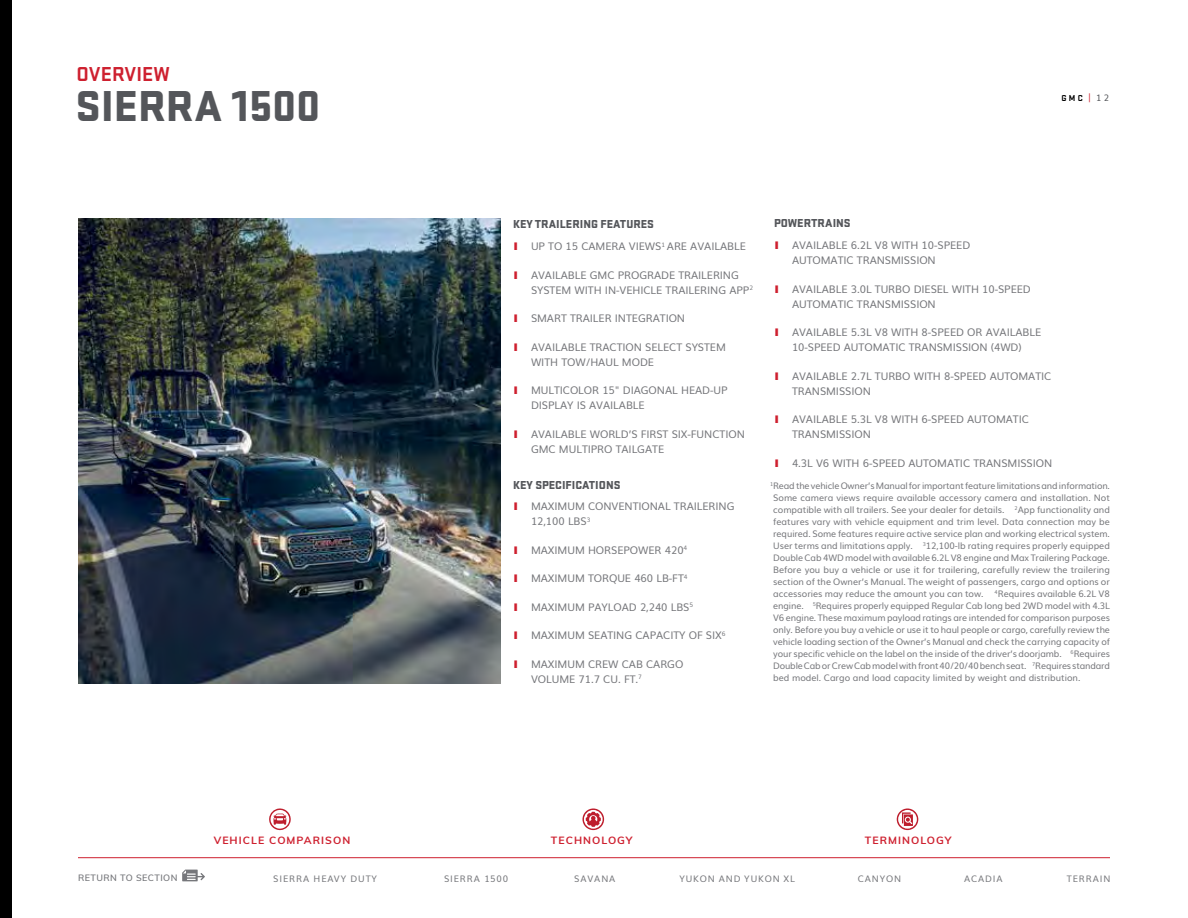
<style>
.page{position:relative;width:1188px;height:918px;background:#fff}
.page>*{position:absolute;margin:0;border:0;box-sizing:border-box;transform-origin:0 0}
.t1{font:900 45px "Stratum GMC";color:#54565a}
.t2{font:700 21px "Stratum GMC";color:#ce202f}
.t3{font:900 12px "Stratum GMC";color:#54565a}
.t4{font:10.5px/15px "Muli";letter-spacing:-.005em;color:#76777b}
.t5{font:700 10.5px "Muli";letter-spacing:.1em;color:#ce202f}
.t6{font:9px/12px "Muli";letter-spacing:.1em;color:#76777b;text-align:justify}
.t7{font:600 9px "Muli";letter-spacing:.05em;color:#76777b}
.t8{font:700 8.85px "Stratum GMC";color:#000}
.s1{font-family:"Muli";font-weight:400;color:#54565a}
.s2{font-family:"Stratum GMC";font-weight:900;font-size:11.4px;color:#ce202f}
</style>
<div class="page">
<div style="left:0;top:0;width:11px;height:918px;background:#000"></div>
<img style="left:78px;top:219px;width:423px;height:465px">
<svg style="left:182px;top:870px;width:23px;height:11px"></svg>
<svg style="left:269px;top:808px;width:22px;height:22px"></svg>
<svg style="left:583px;top:808px;width:21px;height:22px"></svg>
<svg style="left:897px;top:808px;width:21px;height:22px"></svg>
<hr style="left:78px;top:857px;width:1032px;height:1px;background:#ce202f">
<h2 class="t2" style="left:77px;top:60px;width:95px">OVERVIEW</h2>
<h1 class="t1" style="left:75px;top:73px;width:247px">SIERRA 1500</h1>
<p class="t8" style="left:1062px;top:92px;width:49px">GMC<sup>︱</sup><span class="s1">12</span></p>
<h3 class="t3" style="left:513px;top:216px;width:143px">KEY TRAILERING FEATURES</h3>
<p class="t4" style="left:513px;top:238px;width:234px"><span class="s2">I</span> UP TO 15 CAMERA VIEWS<sup>1</sup> ARE AVAILABLE</p>
<p class="t4" style="left:531px;top:267px;width:224px;text-indent:-18px"><span class="s2">I</span> AVAILABLE GMC PROGRADE TRAILERING<br>SYSTEM WITH IN-VEHICLE TRAILERING APP<sup>2</sup></p>
<p class="t4" style="left:513px;top:310px;width:174px"><span class="s2">I</span> SMART TRAILER INTEGRATION</p>
<p class="t4" style="left:531px;top:339px;width:196px;text-indent:-18px"><span class="s2">I</span> AVAILABLE TRACTION SELECT SYSTEM<br>WITH TOW/HAUL MODE</p>
<p class="t4" style="left:531px;top:382px;width:198px;text-indent:-18px"><span class="s2">I</span> MULTICOLOR 15" DIAGONAL HEAD-UP<br>DISPLAY IS AVAILABLE</p>
<p class="t4" style="left:531px;top:426px;width:215px;text-indent:-18px"><span class="s2">I</span> AVAILABLE WORLD’S FIRST SIX-FUNCTION<br>GMC MULTIPRO TAILGATE</p>
<h3 class="t3" style="left:513px;top:476px;width:109px">KEY SPECIFICATIONS</h3>
<p class="t4" style="left:531px;top:498px;width:205px;text-indent:-18px"><span class="s2">I</span> MAXIMUM CONVENTIONAL TRAILERING<br>12,100 LBS<sup>3</sup></p>
<p class="t4" style="left:513px;top:542px;width:176px"><span class="s2">I</span> MAXIMUM HORSEPOWER 420<sup>4</sup></p>
<p class="t4" style="left:513px;top:570px;width:176px"><span class="s2">I</span> MAXIMUM TORQUE 460 LB-FT<sup>4</sup></p>
<p class="t4" style="left:513px;top:599px;width:182px"><span class="s2">I</span> MAXIMUM PAYLOAD 2,240 LBS<sup>5</sup></p>
<p class="t4" style="left:513px;top:627px;width:214px"><span class="s2">I</span> MAXIMUM SEATING CAPACITY OF SIX<sup>6</sup></p>
<p class="t4" style="left:531px;top:656px;width:154px;text-indent:-18px"><span class="s2">I</span> MAXIMUM CREW CAB CARGO<br>VOLUME 71.7 CU. FT.<sup>7</sup></p>
<h3 class="t3" style="left:774px;top:215px;width:78px">POWERTRAINS</h3>
<p class="t4" style="left:792px;top:237px;width:180px;text-indent:-18px"><span class="s2">I</span> AVAILABLE 6.2L V8 WITH 10-SPEED<br>AUTOMATIC TRANSMISSION</p>
<p class="t4" style="left:792px;top:281px;width:240px;text-indent:-18px"><span class="s2">I</span> AVAILABLE 3.0L TURBO DIESEL WITH 10-SPEED<br>AUTOMATIC TRANSMISSION</p>
<p class="t4" style="left:774px;top:324px;width:269px;text-align:center"><span class="s2">I</span> AVAILABLE 5.3L V8 WITH 8-SPEED OR AVAILABLE<br>10-SPEED AUTOMATIC TRANSMISSION (4WD)</p>
<p class="t4" style="left:792px;top:368px;width:261px;text-indent:-18px"><span class="s2">I</span> AVAILABLE 2.7L TURBO WITH 8-SPEED AUTOMATIC<br>TRANSMISSION</p>
<p class="t4" style="left:792px;top:411px;width:238px;text-indent:-18px"><span class="s2">I</span> AVAILABLE 5.3L V8 WITH 6-SPEED AUTOMATIC<br>TRANSMISSION</p>
<p class="t4" style="left:774px;top:455px;width:280px"><span class="s2">I</span> 4.3L V6 WITH 6-SPEED AUTOMATIC TRANSMISSION</p>
<p class="t6" style="left:773px;top:479px;width:338px;text-indent:-3px"><sup>1</sup>Read the vehicle Owner’s Manual for important feature limitations and information.<br>Some camera views require available accessory camera and installation. Not compatible with all trailers. See your dealer for details. <sup>2</sup>App functionality and features vary with vehicle equipment and trim level. Data connection may be required. Some features require active service plan and working electrical system.<br>User terms and limitations apply. <sup>3</sup>12,100-lb rating requires properly equipped Double Cab 4WD model with available 6.2L V8 engine and Max Trailering Package.<br>Before you buy a vehicle or use it for trailering, carefully review the trailering section of the Owner’s Manual. The weight of passengers, cargo and options or accessories may reduce the amount you can tow. <sup>4</sup>Requires available 6.2L V8 engine. <sup>5</sup>Requires properly equipped Regular Cab long bed 2WD model with 4.3L V6 engine. These maximum payload ratings are intended for comparison purposes only. Before you buy a vehicle or use it to haul people or cargo, carefully review the vehicle loading section of the Owner’s Manual and check the carrying capacity of your specific vehicle on the label on the inside of the driver’s doorjamb. <sup>6</sup>Requires Double Cab or Crew Cab model with front 40/20/40 bench seat. <sup>7</sup>Requires standard bed model. Cargo and load capacity limited by weight and distribution.</p>
<p class="t5" style="left:214px;top:832px;width:138px">VEHICLE COMPARISON</p>
<p class="t5" style="left:551px;top:832px;width:83px">TECHNOLOGY</p>
<p class="t5" style="left:865px;top:832px;width:88px">TERMINOLOGY</p>
<p class="t6" style="left:679px;top:872px;width:117px">YUKON AND YUKON XL</p>
<p class="t7" style="left:78px;top:871px;width:101px">RETURN TO SECTION</p>
<p class="t6" style="left:273px;top:872px;width:105px">SIERRA HEAVY DUTY</p>
<p class="t6" style="left:444px;top:872px;width:66px">SIERRA 1500</p>
<p class="t6" style="left:574px;top:872px;width:43px">SAVANA</p>
<p class="t6" style="left:858px;top:872px;width:45px">CANYON</p>
<p class="t6" style="left:964px;top:872px;width:40px">ACADIA</p>
<p class="t6" style="left:1067px;top:872px;width:45px">TERRAIN</p>
</div>
